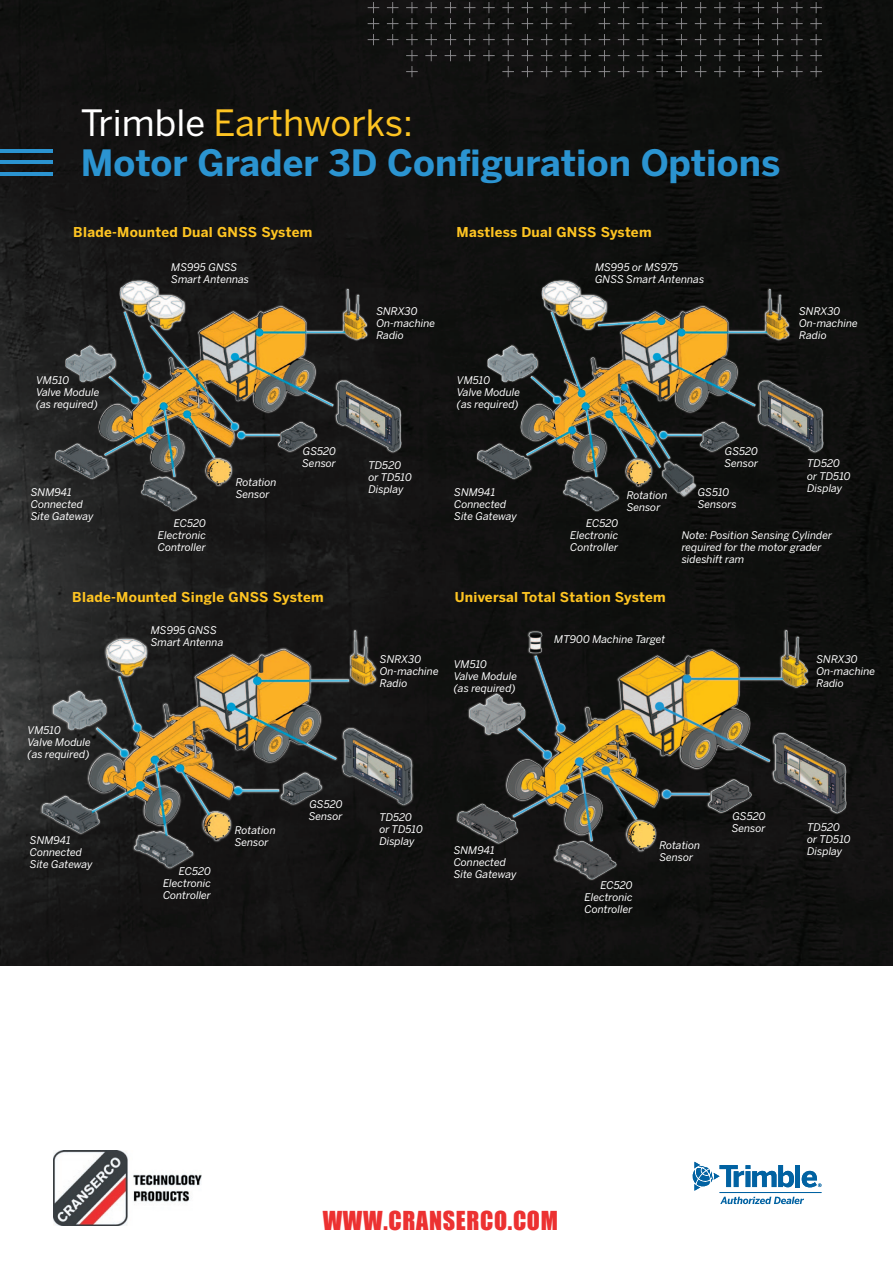
<style>
.page{position:relative;width:893px;height:1263px;background:#fff}
.page>*{position:absolute;margin:0;border:0;box-sizing:border-box;transform-origin:0 0}
.t1{font:700 36px/39.6px "Benton Sans";color:#2b94d1}
.t2{font:24px "Impact";letter-spacing:.03em;color:#ec3131}
.t3{font:700 13.5px "Benton Sans";letter-spacing:.02em;color:#fec422}
.t4{font:italic 10.5px/12px "Benton Sans";color:#fff}
.s1{font-weight:400;color:#fff}
.s2{font-weight:400;color:#fec422}
</style>
<div class="page">
<img style="left:0;top:0;width:893px;height:965px">
<hr style="left:0;top:149px;width:53px;height:3px;background:#2b94d1">
<hr style="left:0;top:161px;width:53px;height:3px;background:#2b94d1">
<hr style="left:0;top:172px;width:53px;height:4px;background:#2b94d1">
<svg style="left:368px;top:2px;width:454px;height:75px;background:#171817"></svg>
<div style="left:42px;top:242px;width:375px;height:284px;background:#fff;opacity:.9"></div>
<div style="left:464px;top:242px;width:375px;height:284px;background:#fff;opacity:.9"></div>
<div style="left:443px;top:591px;width:420px;height:327px;background:#fff;opacity:.9"></div>
<div style="left:29px;top:579px;width:400px;height:306px;background:#fff;opacity:.9"></div>
<img style="left:53px;top:1151px;width:148px;height:74px">
<svg style="left:720px;top:1197px;width:84px;height:7px"></svg>
<div style="left:795px;top:1165px;width:5px;height:22px;background:#0162a2"></div>
<svg style="left:802px;top:1171px;width:19px;height:16px"></svg>
<svg style="left:693px;top:1162px;width:101px;height:29px"></svg>
<hr style="left:720px;top:1192px;width:101px;height:1px;background:#0162a2">
<h1 class="t1" style="left:81px;top:102px;width:701px"><span class="s1">Trimble</span> <span class="s2">Earthworks:<br></span>Motor Grader 3D Configuration Options</h1>
<p class="t3" style="left:73px;top:222px;width:241px">Blade-Mounted Dual GNSS System</p>
<p class="t3" style="left:457px;top:222px;width:196px">Mastless Dual GNSS System</p>
<p class="t4" style="left:171px;top:260px;width:79px">MS995 GNSS<br>Smart Antennas</p>
<p class="t4" style="left:595px;top:260px;width:111px">MS995 or MS975<br>GNSS Smart Antennas</p>
<p class="t4" style="left:36px;top:374px;width:65px">VM510<br>Valve Module (as required)</p>
<p class="t4" style="left:376px;top:304px;width:60px">SNRX30<br>On-machine<br>Radio</p>
<p class="t4" style="left:457px;top:374px;width:65px">VM510<br>Valve Module (as required)</p>
<p class="t4" style="left:799px;top:304px;width:60px">SNRX30<br>On-machine<br>Radio</p>
<p class="t4" style="left:302px;top:445px;width:35px">GS520<br>Sensor</p>
<p class="t4" style="left:368px;top:459px;width:45px">TD520 or TD510<br>Display</p>
<p class="t4" style="left:236px;top:475px;width:42px">Rotation<br>Sensor</p>
<p class="t4" style="left:31px;top:485px;width:64px">SNM941<br>Connected<br>Site Gateway</p>
<p class="t4" style="left:627px;top:489px;width:42px">Rotation<br>Sensor</p>
<p class="t4" style="left:454px;top:485px;width:64px">SNM941<br>Connected<br>Site Gateway</p>
<p class="t4" style="left:158px;top:517px;width:50px;text-align:justify;text-indent:16px">EC520<br>Electronic Controller</p>
<p class="t4" style="left:570px;top:517px;width:50px;text-align:justify;text-indent:16px">EC520<br>Electronic Controller</p>
<p class="t3" style="left:72px;top:587px;width:253px">Blade-Mounted Single GNSS System</p>
<p class="t4" style="left:151px;top:623px;width:74px">MS995 GNSS<br>Smart Antenna</p>
<p class="t4" style="left:28px;top:723px;width:65px">VM510<br>Valve Module (as required)</p>
<p class="t4" style="left:380px;top:652px;width:60px">SNRX30<br>On-machine<br>Radio</p>
<p class="t3" style="left:455px;top:587px;width:213px">Universal Total Station System</p>
<p class="t4" style="left:554px;top:632px;width:113px">MT900 Machine Target</p>
<p class="t4" style="left:454px;top:657px;width:65px">VM510<br>Valve Module (as required)</p>
<p class="t4" style="left:724px;top:445px;width:35px">GS520<br>Sensor</p>
<p class="t4" style="left:698px;top:485px;width:40px">GS510<br>Sensors</p>
<p class="t4" style="left:807px;top:457px;width:45px">TD520 or TD510<br>Display</p>
<p class="t4" style="left:682px;top:529px;width:152px">Note: Position Sensing Cylinder required for the motor grader sideshift ram</p>
<p class="t4" style="left:816px;top:652px;width:60px">SNRX30<br>On-machine<br>Radio</p>
<p class="t4" style="left:30px;top:833px;width:64px">SNM941<br>Connected<br>Site Gateway</p>
<p class="t4" style="left:163px;top:865px;width:50px;text-align:justify;text-indent:16px">EC520<br>Electronic Controller</p>
<p class="t4" style="left:235px;top:823px;width:42px">Rotation<br>Sensor</p>
<p class="t4" style="left:309px;top:797px;width:35px">GS520<br>Sensor</p>
<p class="t4" style="left:379px;top:811px;width:45px">TD520 or TD510<br>Display</p>
<p class="t4" style="left:454px;top:844px;width:64px">SNM941<br>Connected<br>Site Gateway</p>
<p class="t4" style="left:584px;top:879px;width:50px;text-align:justify;text-indent:16px">EC520<br>Electronic Controller</p>
<p class="t4" style="left:659px;top:838px;width:42px">Rotation<br>Sensor</p>
<p class="t4" style="left:732px;top:809px;width:35px">GS520<br>Sensor</p>
<p class="t4" style="left:807px;top:820px;width:45px">TD520 or TD510<br>Display</p>
<h2 class="t2" style="left:323px;top:1206px;width:237px">WWW.CRANSERCO.COM</h2>
</div>
